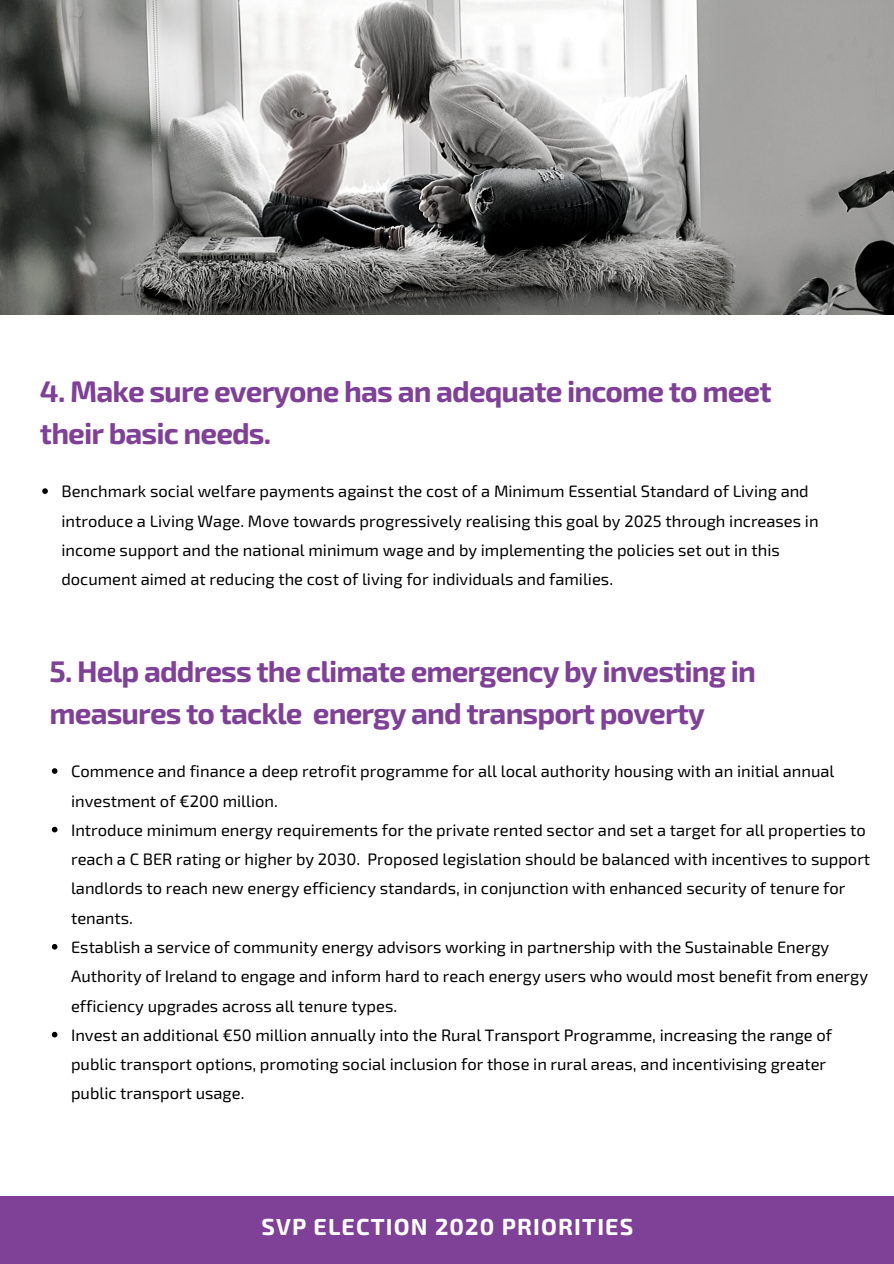
<style>
.page{position:relative;width:894px;height:1264px;background:#fff}
.page>*{position:absolute;margin:0;border:0;box-sizing:border-box;transform-origin:0 0}
.t1{font:700 29.85px/41.7px "Exo 2";letter-spacing:-.03em;color:#7f4098}
.t2{font:700 23.25px "Exo 2";letter-spacing:.05em;color:#fff}
.t3{font:16.5px/29.2px "Exo 2";color:#000}
</style>
<div class="page">
<img style="left:0;top:0;width:893px;height:315px">
<div style="left:0;top:1196px;width:893px;height:67px;background:#7f4098"></div>
<svg style="left:52px;top:768px;width:5px;height:5px"></svg>
<svg style="left:52px;top:826px;width:5px;height:6px"></svg>
<svg style="left:52px;top:944px;width:5px;height:5px"></svg>
<svg style="left:52px;top:1031px;width:5px;height:6px"></svg>
<svg style="left:42px;top:488px;width:6px;height:6px"></svg>
<h1 class="t1" style="left:40px;top:369px;width:733px">4. Make sure everyone has an adequate income to meet their basic needs.</h1>
<p class="t3" style="left:61px;top:476px;width:758px">Benchmark social welfare payments against the cost of a Minimum Essential Standard of Living and introduce a Living Wage. Move towards progressively realising this goal by 2025 through increases in income support and the national minimum wage and by implementing the policies set out in this document aimed at reducing the cost of living for individuals and families.</p>
<h1 class="t1" style="left:50px;top:649px;width:707px">5. Help address the climate emergency by investing in measures to tackle energy and transport poverty</h1>
<p class="t3" style="left:71px;top:756px;width:800px">Commence and finance a deep retrofit programme for all local authority housing with an initial annual investment of €200 million.<br>Introduce minimum energy requirements for the private rented sector and set a target for all properties to reach a C BER rating or higher by 2030. Proposed legislation should be balanced with incentives to support landlords to reach new energy efficiency standards, in conjunction with enhanced security of tenure for tenants.<br>Establish a service of community energy advisors working in partnership with the Sustainable Energy Authority of Ireland to engage and inform hard to reach energy users who would most benefit from energy efficiency upgrades across all tenure types.<br>Invest an additional €50 million annually into the Rural Transport Programme, increasing the range of public transport options, promoting social inclusion for those in rural areas, and incentivising greater public transport usage.</p>
<h2 class="t2" style="left:261px;top:1211px;width:373px">SVP ELECTION 2020 PRIORITIES</h2>
</div>
